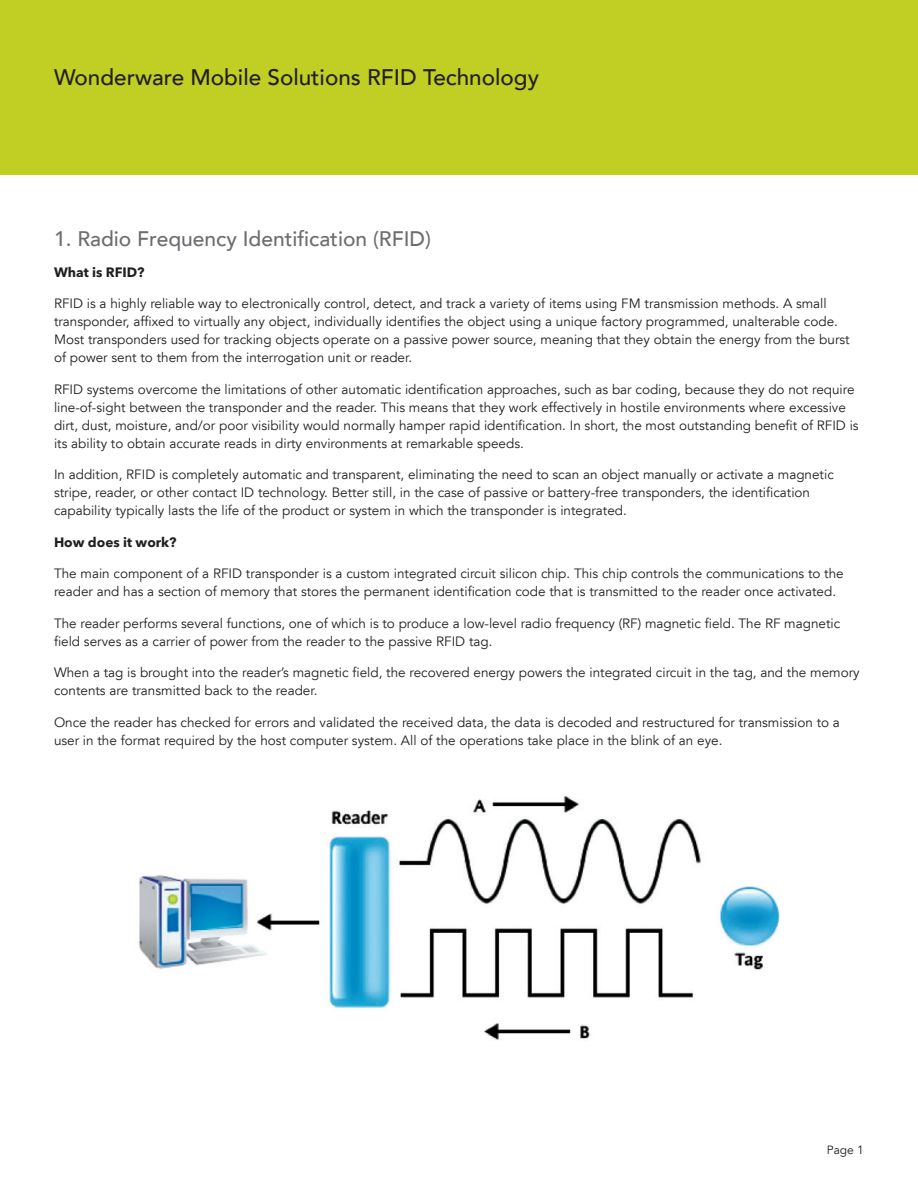
<style>
.page{position:relative;width:918px;height:1188px;background:#fff}
.page>*{position:absolute;margin:0;border:0;box-sizing:border-box;transform-origin:0 0}
.Headline{font:500 22.5px "Avenir LT";color:#231f20}
.t1{font:500 21px "Avenir LT";color:#6c6d70}
.Body_Copy{font:13.5px/18px "Avenir LT";color:#231f20}
.Body_Copy-2{font:700 13.5px "Avenir Next LT Pro";color:#231f20}
.t2{font:12px "Avenir LT";color:#231f20}
</style>
<div class="page">
<div style="left:0;top:0;width:918px;height:176px;background:#c1ce23"></div>
<img style="left:139px;top:795px;width:641px;height:245px">
<p class="Headline" style="left:54px;top:64px;width:486px">Wonderware Mobile Solutions RFID Technology</p>
<p class="t1" style="left:54px;top:226px;width:378px">1. Radio Frequency Identification (RFID)</p>
<p class="Body_Copy-2" style="left:54px;top:264px;width:92px">What is RFID?</p>
<p class="Body_Copy" style="left:54px;top:295px;width:797px">RFID is a highly reliable way to electronically control, detect, and track a variety of items using FM transmission methods. A small transponder, affixed to virtually any object, individually identifies the object using a unique factory programmed, unalterable code.<br>Most transponders used for tracking objects operate on a passive power source, meaning that they obtain the energy from the burst of power sent to them from the interrogation unit or reader.</p>
<p class="Body_Copy" style="left:54px;top:380px;width:806px">RFID systems overcome the limitations of other automatic identification approaches, such as bar coding, because they do not require line-of-sight between the transponder and the reader. This means that they work effectively in hostile environments where excessive dirt, dust, moisture, and/or poor visibility would normally hamper rapid identification. In short, the most outstanding benefit of RFID is its ability to obtain accurate reads in dirty environments at remarkable speeds.</p>
<p class="Body_Copy" style="left:54px;top:466px;width:781px">In addition, RFID is completely automatic and transparent, eliminating the need to scan an object manually or activate a magnetic stripe, reader, or other contact ID technology. Better still, in the case of passive or battery-free transponders, the identification capability typically lasts the life of the product or system in which the transponder is integrated.</p>
<p class="Body_Copy-2" style="left:54px;top:534px;width:124px">How does it work?</p>
<p class="Body_Copy" style="left:54px;top:565px;width:791px">The main component of a RFID transponder is a custom integrated circuit silicon chip. This chip controls the communications to the reader and has a section of memory that stores the permanent identification code that is transmitted to the reader once activated.</p>
<p class="Body_Copy" style="left:54px;top:614px;width:788px">The reader performs several functions, one of which is to produce a low-level radio frequency (RF) magnetic field. The RF magnetic field serves as a carrier of power from the reader to the passive RFID tag.</p>
<p class="Body_Copy" style="left:54px;top:664px;width:807px">When a tag is brought into the reader’s magnetic field, the recovered energy powers the integrated circuit in the tag, and the memory contents are transmitted back to the reader.</p>
<p class="Body_Copy" style="left:54px;top:713px;width:787px">Once the reader has checked for errors and validated the received data, the data is decoded and restructured for transmission to a user in the format required by the host computer system. All of the operations take place in the blink of an eye.</p>
<p class="t2" style="left:827px;top:1143px;width:39px">Page 1</p>
</div>
